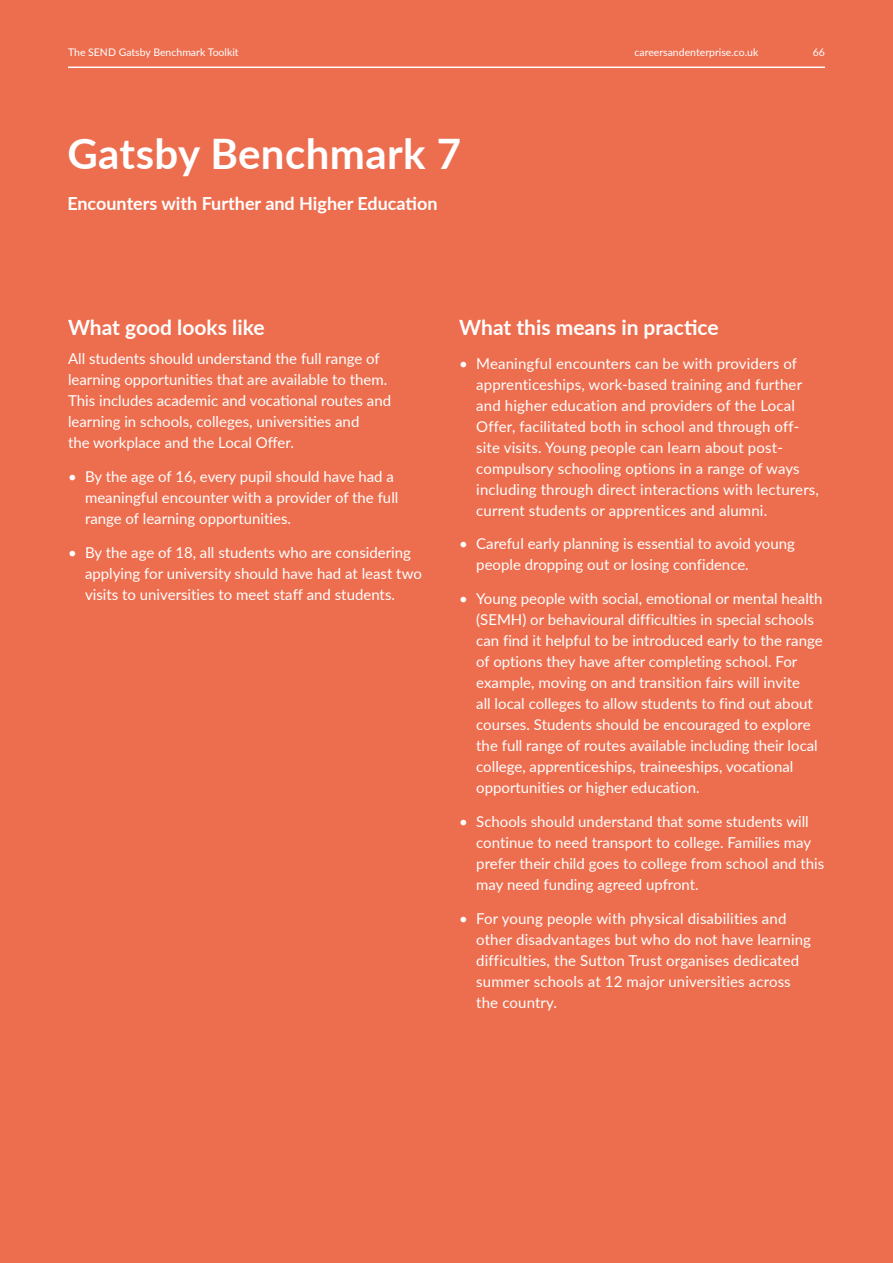
<style>
.page{position:relative;width:893px;height:1263px;background:#ed6e4f}
.page>*{position:absolute;margin:0;border:0;box-sizing:border-box;transform-origin:0 0}
.t1{font:700 42px "Lato";letter-spacing:.01em;color:#fff}
.t2{font:700 21px "Lato";color:#fff}
.t3{font:700 18px "Lato";color:#fff}
.t4{font:15px/21px "Lato";color:#fff}
.t5{font:10.5px "Lato";color:#fff}
</style>
<div class="page">
<hr style="left:68px;top:67px;width:757px;height:1px;background:#fff">
<p class="t5" style="left:68px;top:44px;width:172px">The SEND Gatsby Benchmark Toolkit</p>
<p class="t5" style="left:634px;top:44px;width:125px">careersandenterprise.co.uk</p>
<p class="t5" style="left:813px;top:44px;width:14px">66</p>
<h1 class="t1" style="left:67px;top:123px;width:395px">Gatsby Benchmark 7</h1>
<p class="t3" style="left:67px;top:191px;width:372px">Encounters with Further and Higher Education</p>
<h2 class="t2" style="left:68px;top:312px;width:198px">What good looks like</h2>
<p class="t4" style="left:68px;top:348px;width:325px">All students should understand the full range of learning opportunities that are available to them.<br>This includes academic and vocational routes and learning in schools, colleges, universities and<br>the workplace and the Local Offer.</p>
<p class="t4" style="left:85px;top:465px;width:315px;text-indent:-17px">• By the age of 16, every pupil should have had a meaningful encounter with a provider of the full range of learning opportunities.</p>
<p class="t4" style="left:85px;top:541px;width:338px;text-indent:-17px">• By the age of 18, all students who are considering applying for university should have had at least two visits to universities to meet staff and students.</p>
<h2 class="t2" style="left:459px;top:312px;width:261px">What this means in practice</h2>
<p class="t4" style="left:476px;top:352px;width:344px;text-indent:-17px">• Meaningful encounters can be with providers of apprenticeships, work-based training and further and higher education and providers of the Local Offer, facilitated both in school and through off&shy;site visits. Young people can learn about post&shy;compulsory schooling options in a range of ways including through direct interactions with lecturers, current students or apprentices and alumni.</p>
<p class="t4" style="left:476px;top:533px;width:320px;text-indent:-17px">• Careful early planning is essential to avoid young people dropping out or losing confidence.</p>
<p class="t4" style="left:476px;top:587px;width:348px;text-indent:-17px">• Young people with social, emotional or mental health (SEMH) or behavioural difficulties in special schools can find it helpful to be introduced early to the range of options they have after completing school. For example, moving on and transition fairs will invite<br>all local colleges to allow students to find out about courses. Students should be encouraged to explore the full range of routes available including their local college, apprenticeships, traineeships, vocational opportunities or higher education.</p>
<p class="t4" style="left:476px;top:810px;width:349px;text-indent:-17px">• Schools should understand that some students will continue to need transport to college. Families may prefer their child goes to college from school and this may need funding agreed upfront.</p>
<p class="t4" style="left:476px;top:907px;width:336px;text-indent:-17px">• For young people with physical disabilities and other disadvantages but who do not have learning difficulties, the Sutton Trust organises dedicated summer schools at 12 major universities across the country.</p>
</div>
